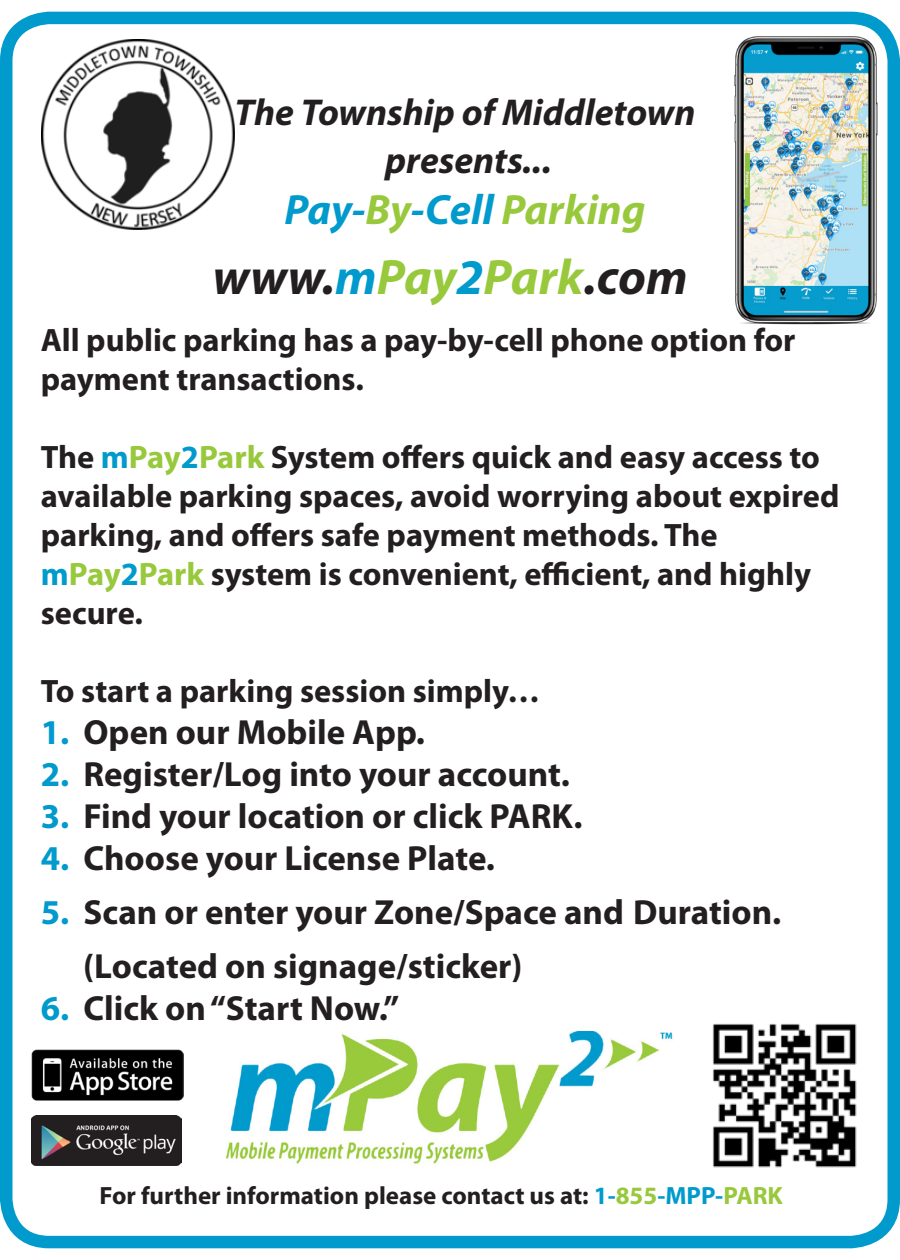
<style>
.page{position:relative;width:900px;height:1260px;background:#fff}
.page>*{position:absolute;margin:0;border:0;box-sizing:border-box;transform-origin:0 0}
.t1{font:italic 700 50px "Myriad Pro";color:#231f20}
.t2{font:italic 700 42.5px "Myriad Pro";color:#009acd}
.t3{font:italic 700 37.5px "Myriad Pro";color:#231f20}
.Body{font:700 35px "Myriad Pro";color:#231f20}
.Body-2{font:700 32.5px/39px "Myriad Pro";color:#231f20}
.Body-3{font:700 25px "Myriad Pro";color:#231f20}
.s1{color:#98c93c}
.s2{color:#009acd}
</style>
<div class="page">
<img style="left:225px;top:1032px;width:448px;height:132px">
<img style="left:32px;top:1116px;width:150px;height:50px">
<img style="left:32px;top:1049px;width:152px;height:52px">
<div style="left:0;top:12px;width:900px;height:1236px;border:12px solid #009acd;border-radius:43px"></div>
<img style="left:734px;top:31px;width:147px;height:294px">
<img style="left:712px;top:1023px;width:145px;height:145px">
<img style="left:42px;top:40px;width:193px;height:189px">
<p class="t3" style="left:234px;top:88px;width:463px">The Township of Middletown</p>
<p class="t3" style="left:385px;top:136px;width:168px">presents...</p>
<p class="t2" style="left:284px;top:182px;width:363px">Pay-<span class="s1">By</span>-Cell <span class="s1">Parking</span></p>
<p class="t1" style="left:213px;top:244px;width:476px">www.<span class="s2">m</span><span class="s1">Pay</span><span class="s2">2</span><span class="s1">Park</span>.com</p>
<p class="Body-2" style="left:41px;top:319px;width:756px">All public parking has a pay-by-cell phone option for payment transactions.</p>
<p class="Body-2" style="left:41px;top:436px;width:800px">The <span class="s2">m</span><span class="s1">Pay</span><span class="s2">2</span><span class="s1">Park</span> System offers quick and easy access to available parking spaces, avoid worrying about expired parking, and offers safe payment methods. The</p>
<p class="Body-2" style="left:41px;top:553px;width:772px"><span class="s2">m</span><span class="s1">Pay</span><span class="s2">2</span><span class="s1">Park</span> system is convenient, efficient, and highly secure.</p>
<p class="Body-2" style="left:41px;top:670px;width:501px">To start a parking session simply…</p>
<p class="Body" style="left:41px;top:709px;width:386px"><span class="s2">1.</span> Open our Mobile App.</p>
<p class="Body" style="left:41px;top:751px;width:531px"><span class="s2">2.</span> Register/Log into your account.</p>
<p class="Body" style="left:41px;top:793px;width:543px"><span class="s2">3.</span> Find your location or click PARK.</p>
<p class="Body" style="left:41px;top:835px;width:456px"><span class="s2">4.</span> Choose your License Plate.</p>
<p class="Body" style="left:41px;top:889px;width:742px"><span class="s2">5.</span> Scan or enter your Zone/Space and Duration.</p>
<p class="Body" style="left:83px;top:943px;width:441px">(Located on signage/sticker)</p>
<p class="Body" style="left:41px;top:985px;width:360px"><span class="s2">6.</span> Click on “Start Now.”</p>
<p class="Body-3" style="left:100px;top:1179px;width:685px">For further information please contact us at: <span class="s2">1-</span><span class="s1">855</span><span class="s2">-MPP-</span><span class="s1">PARK</span></p>
</div>
